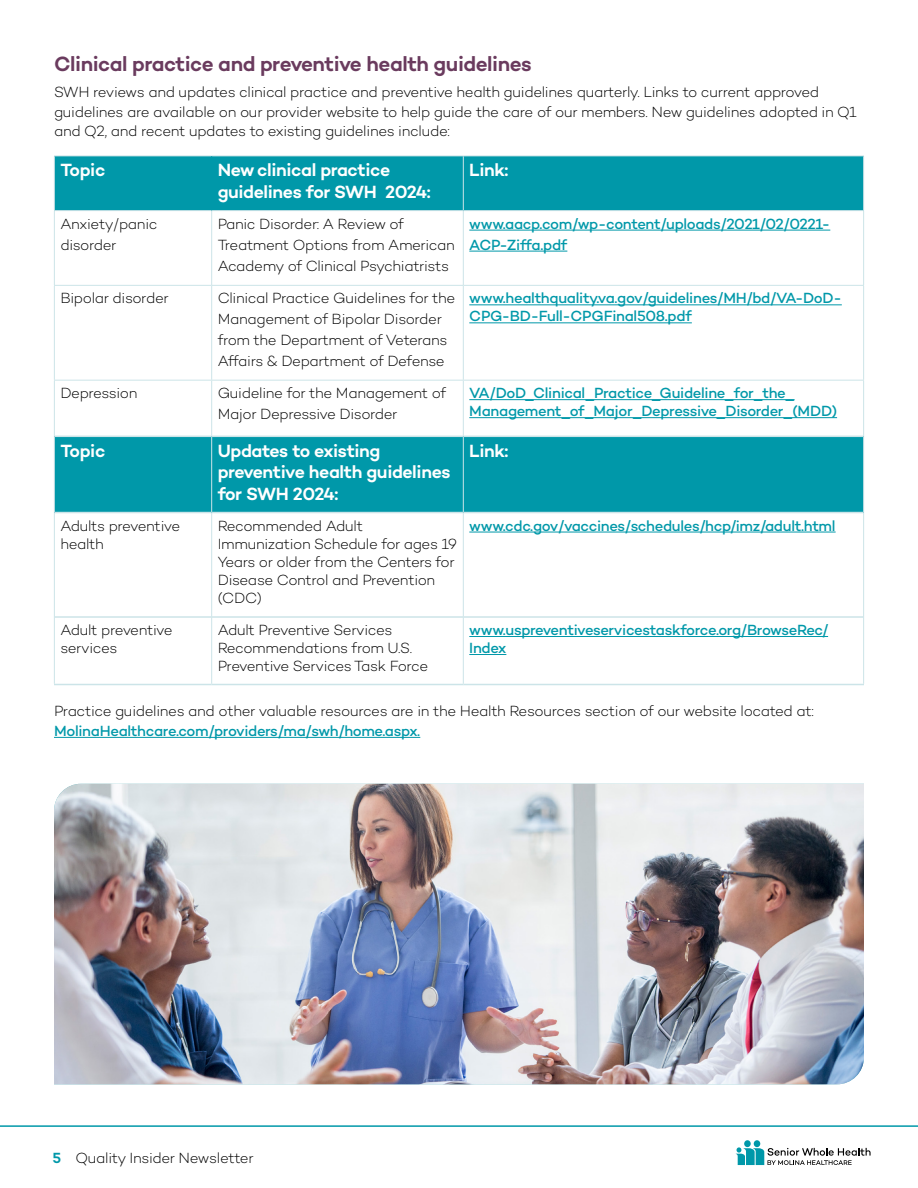
<style>
.page{position:relative;width:918px;height:1188px;background:#fff}
.page>*{position:absolute;margin:0;border:0;box-sizing:border-box;transform-origin:0 0}
.t1{font:600 21px "Campton";letter-spacing:-.025em;color:#6a3b5e}
.t2{font:600 18px/21.6px "Campton";letter-spacing:-.025em;color:#fff}
.t3{font:300 15px/18px "Campton";letter-spacing:-.03em;color:#000}
.t4{font:500 15px/18px "Campton";letter-spacing:-.025em;color:#0098a9}
.s1{font-weight:500;color:#0098a9}
.s2{font-weight:600;color:#0098a9}
</style>
<div class="page">
<hr style="left:54px;top:737px;width:366px;height:1px;background:#0098a9">
<hr style="left:55px;top:616px;width:156px;height:2px;background:#cce4e8">
<hr style="left:212px;top:616px;width:251px;height:2px;background:#cce4e8">
<hr style="left:464px;top:616px;width:399px;height:2px;background:#cce4e8">
<hr style="left:54px;top:684px;width:158px;height:1px;background:#cce4e8">
<hr style="left:212px;top:684px;width:251px;height:1px;background:#cce4e8">
<hr style="left:463px;top:684px;width:401px;height:1px;background:#cce4e8">
<div style="left:463px;top:156px;width:401px;height:55px;background:#0098a9"></div>
<div style="left:212px;top:156px;width:251px;height:55px;background:#0098a9"></div>
<hr style="left:463px;top:156px;width:1px;height:54px;background:#cce4e8">
<hr style="left:863px;top:156px;width:1px;height:54px;background:#cce4e8">
<div style="left:463px;top:436px;width:401px;height:77px;background:#0098a9"></div>
<div style="left:212px;top:436px;width:251px;height:77px;background:#0098a9"></div>
<hr style="left:463px;top:381px;width:1px;height:55px;background:#cce4e8">
<hr style="left:863px;top:381px;width:1px;height:55px;background:#cce4e8">
<hr style="left:463px;top:436px;width:1px;height:77px;background:#cce4e8">
<hr style="left:863px;top:436px;width:1px;height:77px;background:#cce4e8">
<hr style="left:463px;top:513px;width:1px;height:104px;background:#cce4e8">
<hr style="left:863px;top:513px;width:1px;height:104px;background:#cce4e8">
<hr style="left:463px;top:617px;width:1px;height:67px;background:#cce4e8">
<hr style="left:863px;top:617px;width:1px;height:67px;background:#cce4e8">
<hr style="left:463px;top:211px;width:1px;height:74px;background:#cce4e8">
<hr style="left:863px;top:211px;width:1px;height:74px;background:#cce4e8">
<hr style="left:212px;top:285px;width:251px;height:1px;background:#cce4e8">
<hr style="left:463px;top:285px;width:401px;height:1px;background:#cce4e8">
<hr style="left:463px;top:286px;width:1px;height:94px;background:#cce4e8">
<hr style="left:863px;top:286px;width:1px;height:94px;background:#cce4e8">
<hr style="left:54px;top:380px;width:158px;height:1px;background:#cce4e8">
<hr style="left:212px;top:380px;width:251px;height:1px;background:#cce4e8">
<hr style="left:463px;top:380px;width:401px;height:1px;background:#cce4e8">
<hr style="left:54px;top:286px;width:1px;height:94px;background:#cce4e8">
<hr style="left:211px;top:286px;width:1px;height:94px;background:#cce4e8">
<div style="left:54px;top:436px;width:158px;height:77px;background:#0098a9"></div>
<hr style="left:54px;top:381px;width:1px;height:55px;background:#cce4e8">
<hr style="left:211px;top:381px;width:1px;height:55px;background:#cce4e8">
<hr style="left:54px;top:436px;width:1px;height:77px;background:#cce4e8">
<hr style="left:211px;top:436px;width:1px;height:77px;background:#cce4e8">
<hr style="left:54px;top:513px;width:1px;height:104px;background:#cce4e8">
<hr style="left:211px;top:513px;width:1px;height:104px;background:#cce4e8">
<hr style="left:54px;top:617px;width:1px;height:67px;background:#cce4e8">
<hr style="left:211px;top:617px;width:1px;height:67px;background:#cce4e8">
<div style="left:54px;top:156px;width:158px;height:55px;background:#0098a9"></div>
<hr style="left:54px;top:156px;width:1px;height:54px;background:#cce4e8">
<hr style="left:54px;top:211px;width:1px;height:74px;background:#cce4e8">
<hr style="left:211px;top:211px;width:1px;height:74px;background:#cce4e8">
<hr style="left:54px;top:285px;width:158px;height:1px;background:#cce4e8">
<hr style="left:212px;top:210px;width:251px;height:1px;background:#cce4e8">
<hr style="left:212px;top:156px;width:251px;height:1px;background:#cce4e8">
<hr style="left:54px;top:156px;width:158px;height:1px;background:#cce4e8">
<hr style="left:54px;top:210px;width:158px;height:1px;background:#cce4e8">
<hr style="left:211px;top:156px;width:1px;height:54px;background:#0098a9">
<hr style="left:469px;top:230px;width:361px;height:1px;background:#0098a9">
<hr style="left:469px;top:251px;width:98px;height:1px;background:#0098a9">
<hr style="left:469px;top:304px;width:373px;height:1px;background:#0098a9">
<hr style="left:469px;top:322px;width:223px;height:1px;background:#0098a9">
<hr style="left:469px;top:399px;width:326px;height:1px;background:#0098a9">
<hr style="left:469px;top:417px;width:368px;height:1px;background:#0098a9">
<hr style="left:469px;top:532px;width:367px;height:1px;background:#0098a9">
<hr style="left:469px;top:636px;width:359px;height:1px;background:#0098a9">
<hr style="left:469px;top:654px;width:37px;height:1px;background:#0098a9">
<hr style="left:463px;top:156px;width:401px;height:1px;background:#cce4e8">
<hr style="left:463px;top:210px;width:401px;height:1px;background:#cce4e8">
<hr style="left:55px;top:436px;width:156px;height:1px;background:#cce4e8">
<hr style="left:212px;top:436px;width:251px;height:1px;background:#cce4e8">
<hr style="left:464px;top:436px;width:399px;height:1px;background:#cce4e8">
<hr style="left:55px;top:512px;width:156px;height:1px;background:#cce4e8">
<hr style="left:212px;top:512px;width:251px;height:1px;background:#cce4e8">
<hr style="left:464px;top:512px;width:399px;height:1px;background:#cce4e8">
<img style="left:54px;top:784px;width:810px;height:300px">
<div style="left:754px;top:1140px;width:6px;height:7px;background:#0098a9;border-radius:50%"></div>
<div style="left:744px;top:1140px;width:7px;height:7px;background:#0098a9;border-radius:50%"></div>
<svg style="left:735px;top:1147px;width:136px;height:18px"></svg>
<hr style="left:0;top:1125px;width:918px;height:2px;background:#0098a9">
<h3 class="t1" style="left:54px;top:50px;width:479px">Clinical practice and preventive health guidelines</h3>
<p class="t3" style="left:54px;top:82px;width:804px;line-height:19.5px">SWH reviews and updates clinical practice and preventive health guidelines quarterly. Links to current approved guidelines are available on our provider website to help guide the care of our members. New guidelines adopted in Q1 and Q2, and recent updates to existing guidelines include:</p>
<p class="t2" style="left:60px;top:159px;width:46px">Topic</p>
<p class="t2" style="left:218px;top:159px;width:215px">New clinical practice guidelines for SWH 2024:</p>
<p class="t2" style="left:469px;top:159px;width:41px">Link:</p>
<p class="t3" style="left:60px;top:213px;width:99px;line-height:21px">Anxiety/panic disorder</p>
<p class="t3" style="left:218px;top:213px;width:239px;line-height:21px">Panic Disorder: A Review of<br>Treatment Options from American<br>Academy of Clinical Psychiatrists</p>
<p class="t4" style="left:469px;top:213px;width:363px;line-height:21px">www.aacp.com/wp-content/uploads/2021/02/0221-<br>ACP-Ziffa.pdf</p>
<p class="t3" style="left:60px;top:289px;width:110px">Bipolar disorder</p>
<p class="t3" style="left:218px;top:287px;width:239px;line-height:21px">Clinical Practice Guidelines for the Management of Bipolar Disorder from the Department of Veterans Affairs &amp; Department of Defense</p>
<p class="t4" style="left:469px;top:289px;width:374px">www.healthquality.va.gov/guidelines/MH/bd/VA-DoD-<br>CPG-BD-Full-CPGFinal508.pdf</p>
<p class="t3" style="left:60px;top:384px;width:79px">Depression</p>
<p class="t3" style="left:218px;top:382px;width:230px;line-height:21px">Guideline for the Management of<br>Major Depressive Disorder</p>
<p class="t4" style="left:469px;top:384px;width:369px">VA/DoD_Clinical_Practice_Guideline_for_the_<br>Management_of_Major_Depressive_Disorder_(MDD)</p>
<p class="t2" style="left:60px;top:439px;width:46px">Topic</p>
<p class="t2" style="left:218px;top:439px;width:234px">Updates to existing preventive health guidelines for SWH 2024:</p>
<p class="t2" style="left:469px;top:439px;width:41px">Link:</p>
<p class="t3" style="left:60px;top:516px;width:121px">Adults preventive health</p>
<p class="t3" style="left:218px;top:516px;width:241px">Recommended Adult<br>Immunization Schedule for ages 19<br>Years or older from the Centers for<br>Disease Control and Prevention (CDC)</p>
<p class="t4" style="left:469px;top:516px;width:368px">www.cdc.gov/vaccines/schedules/hcp/imz/adult.html</p>
<p class="t3" style="left:60px;top:621px;width:114px">Adult preventive services</p>
<p class="t3" style="left:218px;top:621px;width:212px">Adult Preventive Services<br>Recommendations from U.S.<br>Preventive Services Task Force</p>
<p class="t4" style="left:469px;top:621px;width:360px">www.uspreventiveservicestaskforce.org/BrowseRec/<br>Index</p>
<p class="t3" style="left:54px;top:701px;width:761px;line-height:19.5px">Practice guidelines and other valuable resources are in the Health Resources section of our website located at:<br><span class="s1">MolinaHealthcare.com/providers/ma/swh/home.aspx.</span></p>
<p class="t3" style="left:52px;top:1148px;width:203px"><span class="s2">5</span> Quality Insider Newsletter</p>
</div>
